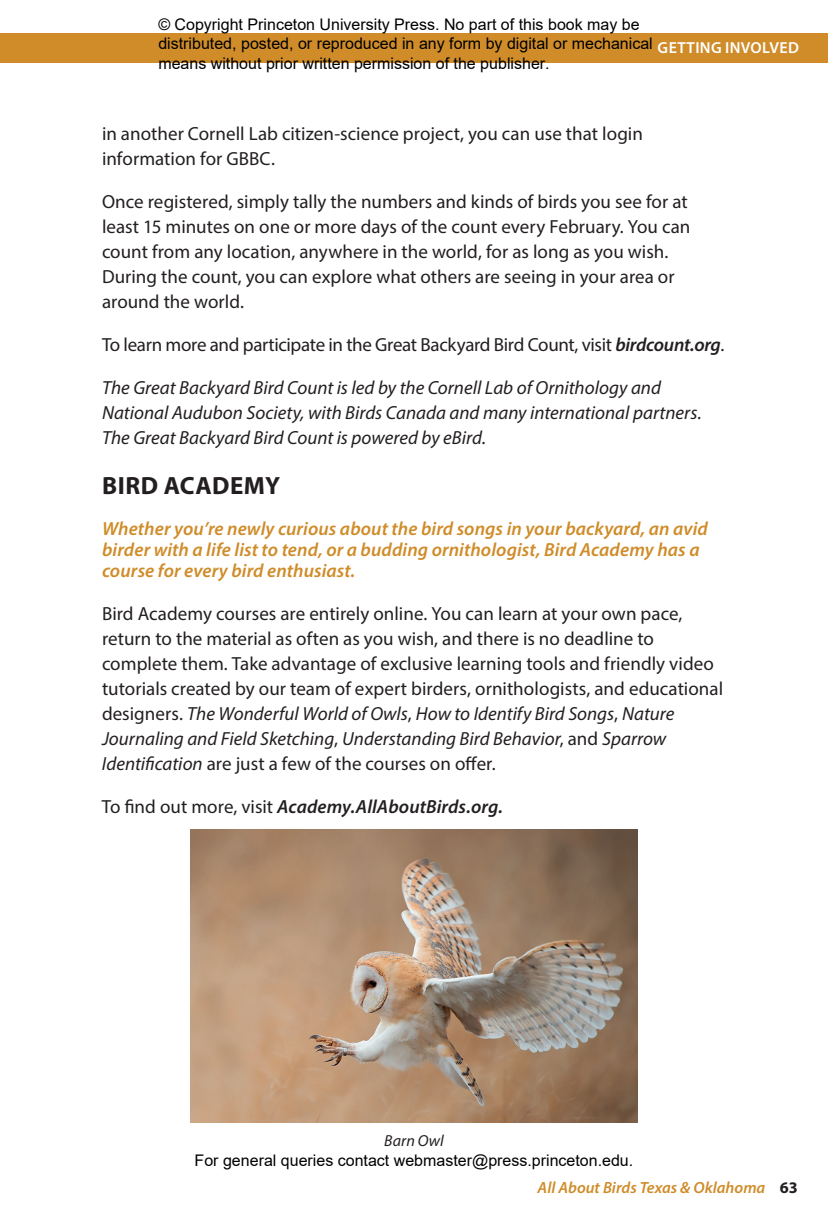
<style>
.page{position:relative;width:828px;height:1224px;background:#fff}
.page>*{position:absolute;margin:0;border:0;box-sizing:border-box;transform-origin:0 0}
.H1_12_5pt_CAPS_BLACK{font:700 25px "Myriad Pro";letter-spacing:.02em;color:#231f20}
.FM_Body_text__9_5_12{font:19px/25px "Myriad Pro";color:#231f20}
.FM_Body_text__9_5_12-2{font:italic 19px/25px "Myriad Pro";color:#231f20}
.H4_9_5pt_color_itali{font:italic 600 19px/21px "Myriad Pro";letter-spacing:.005em;color:#cf8c29}
.FM_Body_text__9_5_12-3{font:19px "Myriad Pro";letter-spacing:-.02em;color:#231f20}
.FM_Body_text__9_5_12-4{font:italic 600 19px "Myriad Pro";letter-spacing:.005em;color:#231f20}
.t1{font:italic 600 16.2px "Myriad Pro";color:#cf8c29}
.t2{font:16px/19.2px "Arial";color:#000}
.t3{font:600 16px "Myriad Pro";letter-spacing:.025em;color:#fff}
.FM_photo_caption{font:italic 16px "Myriad Pro";letter-spacing:.01em;color:#231f20}
.s1{font-weight:600;font-style:italic}
.s2{font-style:italic}
.s3{font-weight:400;font-style:normal}
.s4{font-weight:700;font-style:normal;color:#231f20}
</style>
<div class="page">
<div style="left:0;top:33px;width:828px;height:30px;background:#cf8c29"></div>
<img style="left:191px;top:829px;width:446px;height:293px">
<p class="t2" style="left:158px;top:15px;width:496px">© Copyright Princeton University Press. No part of this book may be distributed, posted, or reproduced in any form by digital or mechanical means without prior written permission of the publisher.</p>
<p class="t3" style="left:658px;top:38px;width:143px">GETTING INVOLVED</p>
<p class="FM_Body_text__9_5_12" style="left:102px;top:121px;width:542px">in another Cornell Lab citizen-science project, you can use that login information for GBBC.</p>
<p class="FM_Body_text__9_5_12" style="left:102px;top:189px;width:590px">Once registered, simply tally the numbers and kinds of birds you see for at least 15 minutes on one or more days of the count every February. You can count from any location, anywhere in the world, for as long as you wish.<br>During the count, you can explore what others are seeing in your area or around the world.</p>
<p class="FM_Body_text__9_5_12-3" style="left:102px;top:333px;width:624px">To learn more and participate in the Great Backyard Bird Count, visit <span class="s1">birdcount.org</span>.</p>
<p class="FM_Body_text__9_5_12-2" style="left:102px;top:375px;width:601px">The Great Backyard Bird Count is led by the Cornell Lab of Ornithology and<br>National Audubon Society, with Birds Canada and many international partners.<br>The Great Backyard Bird Count is powered by eBird.</p>
<p class="H1_12_5pt_CAPS_BLACK" style="left:102px;top:470px;width:180px">BIRD ACADEMY</p>
<p class="H4_9_5pt_color_itali" style="left:102px;top:518px;width:607px">Whether you’re newly curious about the bird songs in your backyard, an avid birder with a life list to tend, or a budding ornithologist, Bird Academy has a course for every bird enthusiast.</p>
<p class="FM_Body_text__9_5_12" style="left:102px;top:601px;width:623px">Bird Academy courses are entirely online. You can learn at your own pace, return to the material as often as you wish, and there is no deadline to complete them. Take advantage of exclusive learning tools and friendly video tutorials created by our team of expert birders, ornithologists, and educational designers. <span class="s2">The Wonderful World of Owls</span>, <span class="s2">How to Identify Bird Songs</span>, <span class="s2">Nature Journaling and Field Sketching</span>, <span class="s2">Understanding Bird Behavior</span>, and <span class="s2">Sparrow Identification</span> are just a few of the courses on offer.</p>
<p class="FM_Body_text__9_5_12-4" style="left:102px;top:795px;width:403px"><span class="s3">To find out more, visit</span> Academy.AllAboutBirds.org.</p>
<p class="FM_photo_caption" style="left:384px;top:1131px;width:61px">Barn Owl</p>
<p class="t2" style="left:195px;top:1151px;width:440px">For general queries contact webmaster@press.princeton.edu.</p>
<p class="t1" style="left:538px;top:1177px;width:262px">All About Birds Texas &amp; Oklahoma <span class="s4">63</span></p>
</div>
